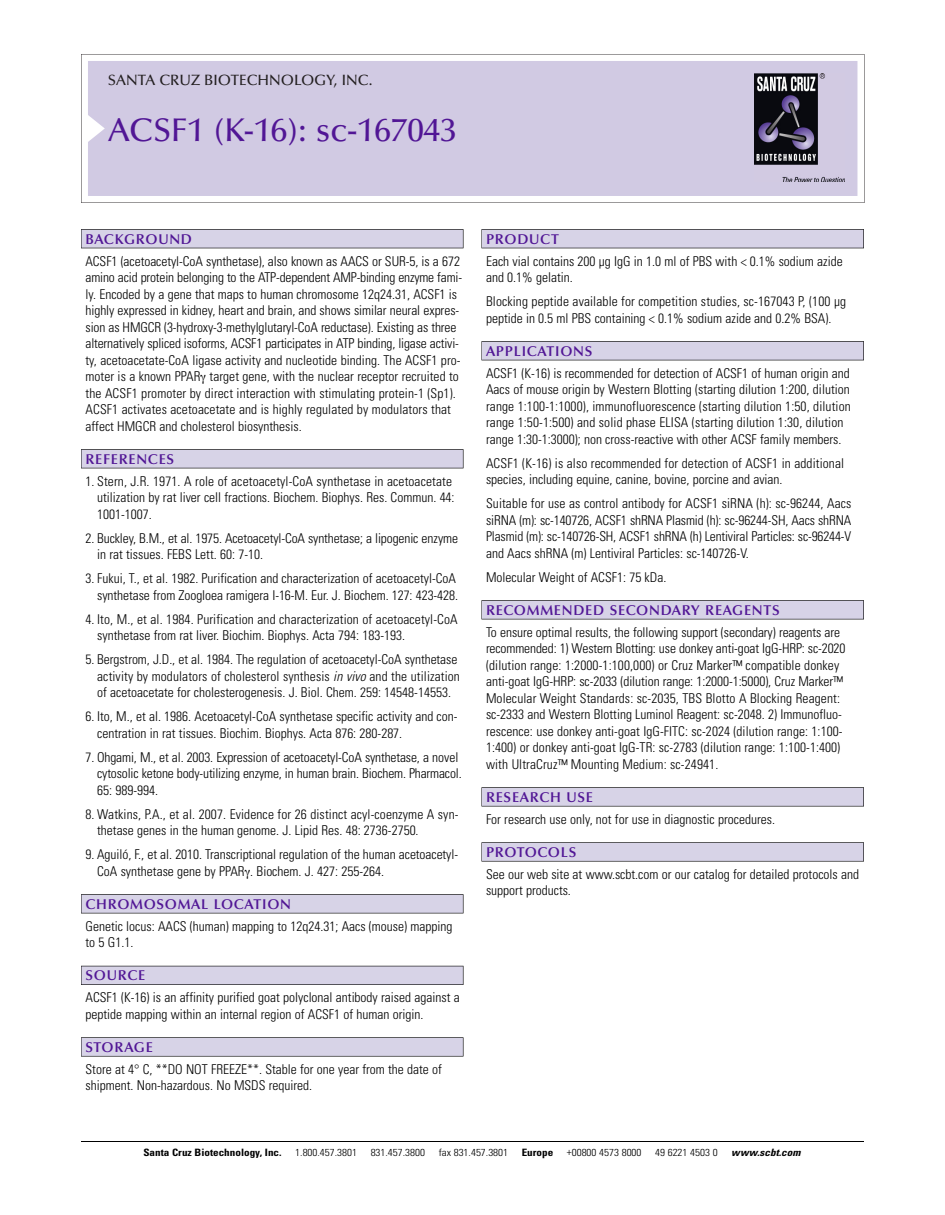
<style>
.page{position:relative;width:945px;height:1215px;background:#fff}
.page>*{position:absolute;margin:0;border:0;box-sizing:border-box;transform-origin:0 0}
.t1{font:500 33px "Optima";color:#511695}
.t2{font:500 15px "Optima";color:#231f20}
.t3{font:600 14.25px "Optima";letter-spacing:.05em;color:#511695}
.t4{font:300 condensed 13.5px/16.5px "Univers";color:#000}
.t5{font:300 condensed 10.2px "Univers";color:#000;scale:1.1 1}
.t6{font:700 condensed 10.2px "Univers";color:#000;scale:1.1 1}
.t7{font:italic 700 condensed 10.2px "Univers";letter-spacing:.005em;color:#000;scale:1.1 1}
.s1{font-style:italic}
</style>
<div class="page">
<svg style="left:81px;top:54px;width:783px;height:149px"></svg>
<div style="left:88px;top:61px;width:769px;height:135px;background:#d1cae3"></div>
<img style="left:755px;top:74px;width:90px;height:108px">
<div style="left:81px;top:229px;width:382px;height:19px;background:#525156"></div>
<div style="left:81px;top:230px;width:382px;height:18px;background:#d7d3e7"></div>
<div style="left:81px;top:449px;width:382px;height:19px;background:#525155"></div>
<div style="left:81px;top:450px;width:382px;height:18px;background:#d7d3e7"></div>
<div style="left:81px;top:894px;width:382px;height:19px;background:#545357"></div>
<div style="left:81px;top:895px;width:382px;height:18px;background:#d7d3e7"></div>
<div style="left:81px;top:966px;width:382px;height:19px;background:#54535a"></div>
<div style="left:81px;top:966px;width:382px;height:18px;background:#d7d3e7"></div>
<svg style="left:81px;top:1037px;width:382px;height:20px"></svg>
<div style="left:81px;top:1038px;width:382px;height:18px;background:#d7d3e7"></div>
<div style="left:482px;top:229px;width:382px;height:19px;background:#525156"></div>
<div style="left:482px;top:230px;width:381px;height:18px;background:#d7d3e7"></div>
<div style="left:482px;top:341px;width:382px;height:19px;background:#525155"></div>
<div style="left:482px;top:342px;width:381px;height:18px;background:#d7d3e7"></div>
<div style="left:482px;top:600px;width:382px;height:19px;background:#545357"></div>
<div style="left:482px;top:601px;width:381px;height:18px;background:#d7d3e7"></div>
<div style="left:482px;top:787px;width:382px;height:19px;background:#575759"></div>
<div style="left:482px;top:788px;width:381px;height:18px;background:#d7d3e7"></div>
<svg style="left:482px;top:842px;width:382px;height:20px"></svg>
<div style="left:482px;top:843px;width:381px;height:18px;background:#d7d3e7"></div>
<hr style="left:81px;top:1141px;width:783px;height:1px;background:#000">
<p class="t2" style="left:108px;top:74px;width:266px">SANTA CRUZ BIOTECHNOLOGY, INC.</p>
<h1 class="t1" style="left:108px;top:117px;width:350px">ACSF1 (K-16): sc-167043</h1>
<p class="t3" style="left:86px;top:233px;width:108px">BACKGROUND</p>
<p class="t4" style="left:86px;top:254px;width:378px">ACSF1 (acetoacetyl-CoA synthetase), also known as AACS or SUR-5, is a 672 amino acid protein belonging to the ATP-dependent AMP-binding enzyme fami&shy;ly. Encoded by a gene that maps to human chromosome 12q24.31, ACSF1 is highly expressed in kidney, heart and brain, and shows similar neural expres&shy;sion as HMGCR (3-hydroxy-3-methylglutaryl-CoA reductase). Existing as three alternatively spliced isoforms, ACSF1 participates in ATP binding, ligase activi&shy;ty, acetoacetate-CoA ligase activity and nucleotide binding. The ACSF1 pro&shy;moter is a known PPAR target gene, with the nuclear receptor recruited to the ACSF1 promoter by direct interaction with stimulating protein-1 (Sp1).<br>ACSF1 activates acetoacetate and is highly regulated by modulators that affect HMGCR and cholesterol biosynthesis.</p>
<p class="t3" style="left:86px;top:453px;width:90px">REFERENCES</p>
<p class="t4" style="left:97px;top:474px;width:359px;text-indent:-12px">1. Stern, J.R. 1971. A role of acetoacetyl-CoA synthetase in acetoacetate utilization by rat liver cell fractions. Biochem. Biophys. Res. Commun. 44:<br>1001-1007.</p>
<p class="t4" style="left:97px;top:531px;width:363px;text-indent:-12px">2. Buckley, B.M., et al. 1975. Acetoacetyl-CoA synthetase; a lipogenic enzyme in rat tissues. FEBS Lett. 60: 7-10.</p>
<p class="t4" style="left:86px;top:571px;width:374px;text-align:right">3. Fukui, T., et al. 1982. Purification and characterization of acetoacetyl-CoA synthetase from Zoogloea ramigera I-16-M. Eur. J. Biochem. 127: 423-428.</p>
<p class="t4" style="left:97px;top:612px;width:362px;text-indent:-12px">4. Ito, M., et al. 1984. Purification and characterization of acetoacetyl-CoA synthetase from rat liver. Biochim. Biophys. Acta 794: 183-193.</p>
<p class="t4" style="left:97px;top:652px;width:364px;text-indent:-12px">5. Bergstrom, J.D., et al. 1984. The regulation of acetoacetyl-CoA synthetase activity by modulators of cholesterol synthesis <span class="s1">in vivo</span> and the utilization of acetoacetate for cholesterogenesis. J. Biol. Chem. 259: 14548-14553.</p>
<p class="t4" style="left:97px;top:709px;width:362px;text-indent:-12px">6. Ito, M., et al. 1986. Acetoacetyl-CoA synthetase specific activity and con&shy;centration in rat tissues. Biochim. Biophys. Acta 876: 280-287.</p>
<p class="t4" style="left:97px;top:750px;width:366px;text-indent:-12px">7. Ohgami, M., et al. 2003. Expression of acetoacetyl-CoA synthetase, a novel cytosolic ketone body-utilizing enzyme, in human brain. Biochem. Pharmacol.<br>65: 989-994.</p>
<p class="t4" style="left:97px;top:807px;width:363px;text-indent:-12px">8. Watkins, P.A., et al. 2007. Evidence for 26 distinct acyl-coenzyme A syn&shy;thetase genes in the human genome. J. Lipid Res. 48: 2736-2750.</p>
<p class="t4" style="left:97px;top:847px;width:362px;text-indent:-12px">9. Aguiló, F., et al. 2010. Transcriptional regulation of the human acetoacetyl-<br>CoA synthetase gene by PPAR . Biochem. J. 427: 255-264.</p>
<p class="t3" style="left:86px;top:898px;width:207px">CHROMOSOMAL LOCATION</p>
<p class="t4" style="left:86px;top:919px;width:368px">Genetic locus: AACS (human) mapping to 12q24.31; Aacs (mouse) mapping to 5 G1.1.</p>
<p class="t3" style="left:86px;top:970px;width:61px">SOURCE</p>
<p class="t4" style="left:86px;top:990px;width:376px">ACSF1 (K-16) is an affinity purified goat polyclonal antibody raised against a peptide mapping within an internal region of ACSF1 of human origin.</p>
<p class="t3" style="left:86px;top:1041px;width:69px">STORAGE</p>
<p class="t4" style="left:86px;top:1062px;width:358px">Store at 4° C, **DO NOT FREEZE**. Stable for one year from the date of shipment. Non-hazardous. No MSDS required.</p>
<p class="t3" style="left:486px;top:233px;width:74px">PRODUCT</p>
<p class="t4" style="left:486px;top:254px;width:358px">Each vial contains 200 µg IgG in 1.0 ml of PBS with &lt; 0.1% sodium azide and 0.1% gelatin.</p>
<p class="t4" style="left:486px;top:294px;width:362px">Blocking peptide available for competition studies, sc-167043 P, (100 µg peptide in 0.5 ml PBS containing &lt; 0.1% sodium azide and 0.2% BSA).</p>
<p class="t3" style="left:486px;top:345px;width:108px">APPLICATIONS</p>
<p class="t4" style="left:486px;top:366px;width:366px">ACSF1 (K-16) is recommended for detection of ACSF1 of human origin and Aacs of mouse origin by Western Blotting (starting dilution 1:200, dilution range 1:100-1:1000), immunofluorescence (starting dilution 1:50, dilution range 1:50-1:500) and solid phase ELISA (starting dilution 1:30, dilution range 1:30-1:3000); non cross-reactive with other ACSF family members.</p>
<p class="t4" style="left:486px;top:456px;width:360px">ACSF1 (K-16) is also recommended for detection of ACSF1 in additional species, including equine, canine, bovine, porcine and avian.</p>
<p class="t4" style="left:486px;top:496px;width:367px;text-align:justify">Suitable for use as control antibody for ACSF1 siRNA (h): sc-96244, Aacs siRNA (m): sc-140726, ACSF1 shRNA Plasmid (h): sc-96244-SH, Aacs shRNA Plasmid (m): sc-140726-SH, ACSF1 shRNA (h) Lentiviral Particles: sc-96244-V and Aacs shRNA (m) Lentiviral Particles: sc-140726-V.</p>
<p class="t4" style="left:486px;top:570px;width:182px">Molecular Weight of ACSF1: 75 kDa.</p>
<p class="t3" style="left:486px;top:604px;width:295px">RECOMMENDED SECONDARY REAGENTS</p>
<p class="t4" style="left:486px;top:625px;width:361px">To ensure optimal results, the following support (secondary) reagents are recommended: 1) Western Blotting: use donkey anti-goat IgG-HRP: sc-2020 (dilution range: 1:2000-1:100,000) or Cruz Marker™ compatible donkey anti-goat IgG-HRP: sc-2033 (dilution range: 1:2000-1:5000), Cruz Marker™ Molecular Weight Standards: sc-2035, TBS Blotto A Blocking Reagent: sc-2333 and Western Blotting Luminol Reagent: sc-2048. 2) Immunofluo&shy;rescence: use donkey anti-goat IgG-FITC: sc-2024 (dilution range: 1:100- 1:400) or donkey anti-goat IgG-TR: sc-2783 (dilution range: 1:100-1:400) with UltraCruz™ Mounting Medium: sc-24941.</p>
<p class="t3" style="left:486px;top:791px;width:109px">RESEARCH USE</p>
<p class="t4" style="left:486px;top:812px;width:290px">For research use only, not for use in diagnostic procedures.</p>
<p class="t3" style="left:486px;top:846px;width:92px">PROTOCOLS</p>
<p class="t4" style="left:486px;top:867px;width:375px">See our web site at www.scbt.com or our catalog for detailed protocols and support products.</p>
<p class="t6" style="left:143px;top:1148px;width:127px">Santa Cruz Biotechnology, Inc.</p>
<p class="t5" style="left:295px;top:1148px;width:58px">1.800.457.3801</p>
<p class="t5" style="left:371px;top:1148px;width:51px">831.457.3800</p>
<p class="t5" style="left:439px;top:1148px;width:65px">fax 831.457.3801</p>
<p class="t6" style="left:522px;top:1148px;width:30px">Europe</p>
<p class="t5" style="left:567px;top:1148px;width:69px">+00800 4573 8000</p>
<p class="t5" style="left:655px;top:1148px;width:58px">49 6221 4503 0</p>
<p class="t7" style="left:731px;top:1148px;width:64px">www.scbt.com</p>
</div>
